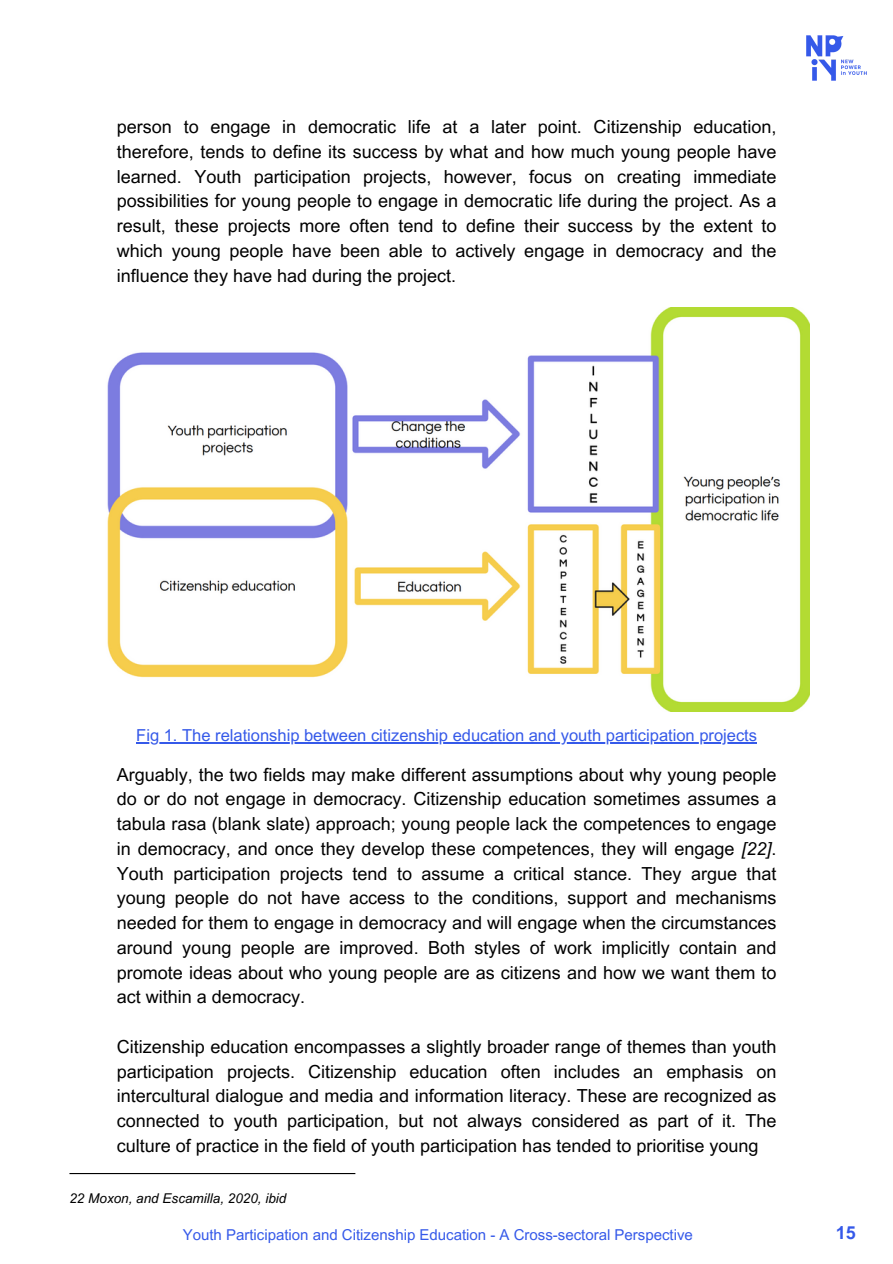
<style>
.page{position:relative;width:893px;height:1264px;background:#fff}
.page>*{position:absolute;margin:0;border:0;box-sizing:border-box;transform-origin:0 0}
.t1{font:18px/24.8px "Arial MT Pro";color:#000;text-align:justify}
.t2{font:700 18px "Arial MT Pro";color:#3559e9}
.t3{font:16.5px "Arial MT Pro";color:#3559e9}
.t4{font:15px "Arial MT Pro";color:#3559e9}
.t5{font:italic 13.5px "Arial MT Pro";color:#000}
.s1{font-style:italic}
</style>
<div class="page">
<img style="left:107px;top:307px;width:702px;height:404px">
<hr style="left:136px;top:742px;width:621px;height:1px;background:#3559e9">
<hr style="left:69px;top:1172px;width:286px;height:2px;background:#000">
<img style="left:806px;top:35px;width:61px;height:46px">
<p class="t1" style="left:117px;top:116px;width:661px">person to engage in democratic life at a later point. Citizenship education, therefore, tends to define its success by what and how much young people have learned. Youth participation projects, however, focus on creating immediate possibilities for young people to engage in democratic life during the project. As a result, these projects more often tend to define their success by the extent to which young people have been able to actively engage in democracy and the influence they have had during the project.</p>
<p class="t3" style="left:136px;top:729px;width:622px">Fig 1. The relationship between citizenship education and youth participation projects</p>
<p class="t1" style="left:117px;top:764px;width:661px">Arguably, the two fields may make different assumptions about why young people do or do not engage in democracy. Citizenship education sometimes assumes a tabula rasa (blank slate) approach; young people lack the competences to engage in democracy, and once they develop these competences, they will engage <span class="s1">[22]</span>.<br>Youth participation projects tend to assume a critical stance. They argue that young people do not have access to the conditions, support and mechanisms needed for them to engage in democracy and will engage when the circumstances around young people are improved. Both styles of work implicitly contain and promote ideas about who young people are as citizens and how we want them to act within a democracy.</p>
<p class="t1" style="left:117px;top:1036px;width:661px">Citizenship education encompasses a slightly broader range of themes than youth participation projects. Citizenship education often includes an emphasis on intercultural dialogue and media and information literacy. These are recognized as connected to youth participation, but not always considered as part of it. The culture of practice in the field of youth participation has tended to prioritise young</p>
<p class="t5" style="left:69px;top:1193px;width:218px">22 Moxon, and Escamilla, 2020, ibid</p>
<p class="t4" style="left:183px;top:1229px;width:512px">Youth Participation and Citizenship Education - A Cross-sectoral Perspective</p>
<p class="t2" style="left:835px;top:1225px;width:22px">15</p>
</div>
